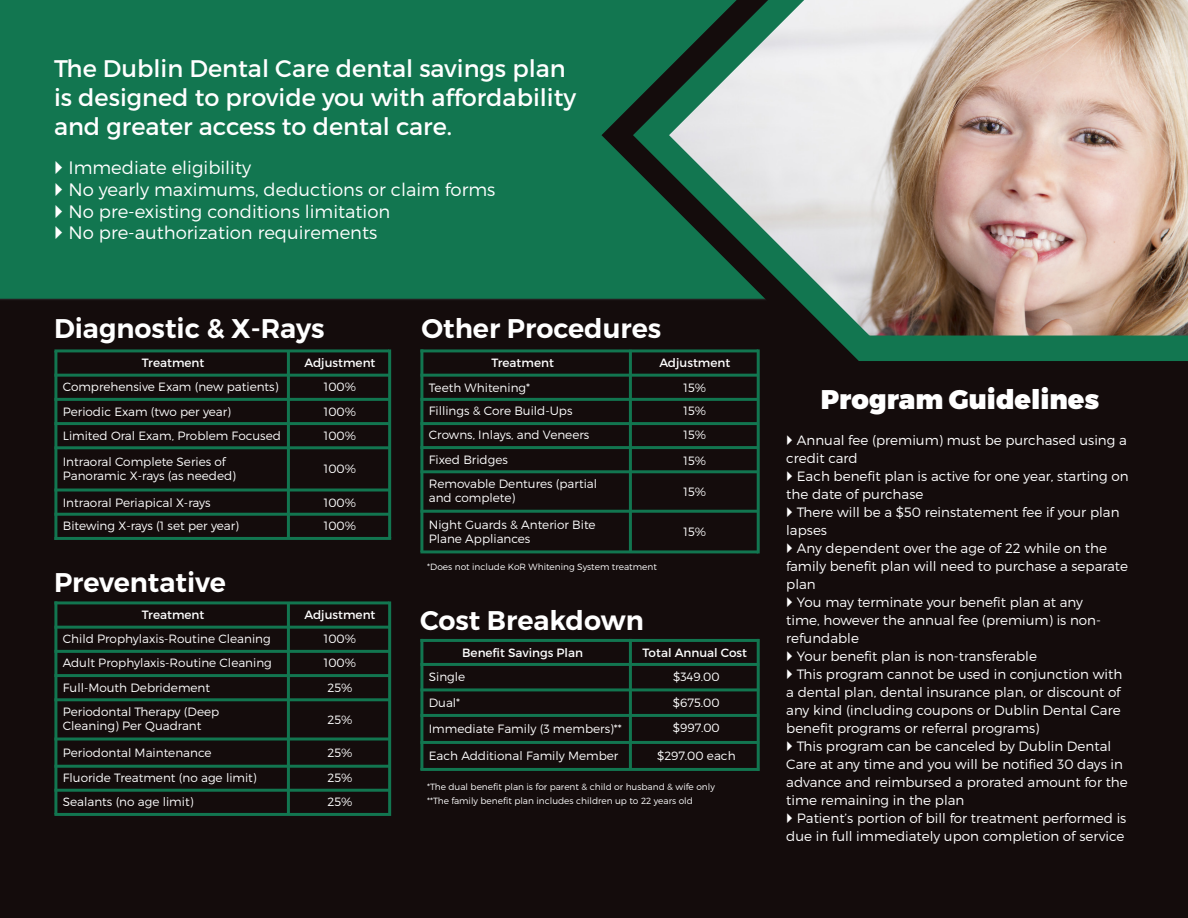
<style>
.page{position:relative;width:1188px;height:918px;background:#140c0c}
.page>*{position:absolute;margin:0;border:0;box-sizing:border-box;transform-origin:0 0}
.t1{font:600 27px "Montserrat";color:#fff}
.t2{font:900 27px "Montserrat";color:#fff}
.t3{font:24px/28.8px "Montserrat";color:#fff}
.t4{font:300 18px "Montserrat";color:#fff}
.t5{font:300 13.5px/18px "Montserrat";color:#fff}
.t6{font:300 12px/14.4px "Montserrat";color:#fff}
.t7{font:12px "Montserrat";color:#fff}
.t8{font:300 9px "Montserrat";color:#fff}
</style>
<div class="page">
<div style="left:0;top:0;width:583px;height:300px;background:#127650"></div>
<svg style="left:583px;top:0;width:177px;height:554px"></svg>
<svg style="left:615px;top:0;width:573px;height:550px"></svg>
<div style="left:824px;top:361px;width:364px;height:176px;background:#140c0c"></div>
<div style="left:860px;top:336px;width:328px;height:25px;background:#127650"></div>
<hr style="left:54px;top:349px;width:335px;height:3px;background:#127650">
<hr style="left:420px;top:349px;width:338px;height:3px;background:#127650">
<hr style="left:54px;top:601px;width:335px;height:3px;background:#127650">
<hr style="left:420px;top:639px;width:339px;height:3px;background:#127650">
<hr style="left:54px;top:351px;width:3px;height:189px;background:#127650">
<hr style="left:420px;top:349px;width:3px;height:203px;background:#127650">
<hr style="left:54px;top:601px;width:3px;height:213px;background:#127650">
<hr style="left:420px;top:639px;width:3px;height:131px;background:#127650">
<hr style="left:287px;top:350px;width:3px;height:188px;background:#127650">
<hr style="left:629px;top:350px;width:3px;height:202px;background:#127650">
<hr style="left:287px;top:603px;width:3px;height:211px;background:#127650">
<hr style="left:629px;top:639px;width:3px;height:131px;background:#127650">
<hr style="left:388px;top:349px;width:3px;height:189px;background:#127650">
<hr style="left:757px;top:349px;width:3px;height:204px;background:#127650">
<hr style="left:388px;top:601px;width:3px;height:215px;background:#127650">
<hr style="left:757px;top:639px;width:3px;height:132px;background:#127650">
<hr style="left:54px;top:374px;width:335px;height:3px;background:#127650">
<hr style="left:420px;top:374px;width:338px;height:3px;background:#127650">
<hr style="left:54px;top:626px;width:335px;height:3px;background:#127650">
<hr style="left:420px;top:663px;width:339px;height:3px;background:#127650">
<hr style="left:54px;top:398px;width:335px;height:3px;background:#127650">
<hr style="left:420px;top:398px;width:338px;height:3px;background:#127650">
<hr style="left:54px;top:650px;width:335px;height:3px;background:#127650">
<hr style="left:420px;top:688px;width:339px;height:3px;background:#127650">
<hr style="left:54px;top:422px;width:335px;height:3px;background:#127650">
<hr style="left:420px;top:422px;width:338px;height:3px;background:#127650">
<hr style="left:420px;top:446px;width:338px;height:3px;background:#127650">
<hr style="left:54px;top:674px;width:335px;height:3px;background:#127650">
<hr style="left:420px;top:714px;width:339px;height:3px;background:#127650">
<hr style="left:54px;top:446px;width:335px;height:3px;background:#127650">
<hr style="left:420px;top:470px;width:338px;height:3px;background:#127650">
<hr style="left:54px;top:698px;width:335px;height:3px;background:#127650">
<hr style="left:54px;top:489px;width:335px;height:3px;background:#127650">
<hr style="left:54px;top:738px;width:335px;height:3px;background:#127650">
<hr style="left:54px;top:513px;width:335px;height:3px;background:#127650">
<hr style="left:420px;top:510px;width:338px;height:3px;background:#127650">
<hr style="left:54px;top:765px;width:335px;height:3px;background:#127650">
<hr style="left:54px;top:789px;width:335px;height:3px;background:#127650">
<hr style="left:420px;top:741px;width:339px;height:3px;background:#127650">
<hr style="left:54px;top:537px;width:337px;height:3px;background:#127650">
<hr style="left:420px;top:550px;width:338px;height:3px;background:#127650">
<hr style="left:54px;top:813px;width:335px;height:3px;background:#127650">
<hr style="left:420px;top:768px;width:339px;height:3px;background:#127650">
<svg style="left:56px;top:161px;width:6px;height:13px"></svg>
<svg style="left:56px;top:183px;width:6px;height:13px"></svg>
<svg style="left:56px;top:204px;width:6px;height:14px"></svg>
<svg style="left:56px;top:226px;width:6px;height:13px"></svg>
<svg style="left:787px;top:435px;width:5px;height:10px"></svg>
<svg style="left:787px;top:471px;width:5px;height:10px"></svg>
<svg style="left:787px;top:507px;width:5px;height:10px"></svg>
<svg style="left:787px;top:543px;width:5px;height:7px"></svg>
<p class="t3" style="left:54px;top:54px;width:524px">The Dublin Dental Care dental savings plan is designed to provide you with affordability and greater access to dental care.</p>
<p class="t4" style="left:68px;top:157px;width:184px">Immediate eligibility</p>
<p class="t4" style="left:68px;top:179px;width:428px">No yearly maximums, deductions or claim forms</p>
<p class="t4" style="left:68px;top:200px;width:323px">No pre-existing conditions limitation</p>
<p class="t4" style="left:68px;top:222px;width:310px">No pre-authorization requirements</p>
<p class="t1" style="left:54px;top:312px;width:272px">Diagnostic &amp; X-Rays</p>
<p class="t1" style="left:422px;top:312px;width:241px">Other Procedures</p>
<p class="t7" style="left:305px;top:356px;width:72px">Adjustment</p>
<p class="t7" style="left:659px;top:355px;width:72px">Adjustment</p>
<p class="t7" style="left:142px;top:356px;width:64px">Treatment</p>
<p class="t7" style="left:491px;top:355px;width:64px">Treatment</p>
<p class="t6" style="left:63px;top:380px;width:217px">Comprehensive Exam (new patients)</p>
<p class="t6" style="left:429px;top:380px;width:103px">Teeth Whitening*</p>
<p class="t6" style="left:324px;top:380px;width:34px">100%</p>
<p class="t6" style="left:684px;top:380px;width:24px">15%</p>
<p class="t6" style="left:63px;top:404px;width:170px">Periodic Exam (two per year)</p>
<p class="t6" style="left:429px;top:404px;width:145px">Fillings &amp; Core Build-Ups</p>
<p class="t6" style="left:324px;top:404px;width:34px">100%</p>
<p class="t6" style="left:684px;top:404px;width:24px">15%</p>
<p class="t6" style="left:63px;top:428px;width:220px">Limited Oral Exam, Problem Focused</p>
<p class="t6" style="left:429px;top:428px;width:162px">Crowns, Inlays, and Veneers</p>
<p class="t6" style="left:324px;top:428px;width:34px">100%</p>
<p class="t6" style="left:684px;top:428px;width:24px">15%</p>
<p class="t6" style="left:63px;top:454px;width:175px">Intraoral Complete Series of<br>Panoramic X-rays (as needed)</p>
<p class="t6" style="left:429px;top:453px;width:81px">Fixed Bridges</p>
<p class="t6" style="left:324px;top:461px;width:34px">100%</p>
<p class="t6" style="left:429px;top:476px;width:170px">Removable Dentures (partial and complete)</p>
<p class="t6" style="left:63px;top:495px;width:149px">Intraoral Periapical X-rays</p>
<p class="t6" style="left:324px;top:495px;width:34px">100%</p>
<p class="t6" style="left:63px;top:518px;width:178px">Bitewing X-rays (1 set per year)</p>
<p class="t6" style="left:429px;top:517px;width:168px">Night Guards &amp; Anterior Bite<br>Plane Appliances</p>
<p class="t6" style="left:324px;top:518px;width:34px">100%</p>
<p class="t1" style="left:54px;top:566px;width:173px">Preventative</p>
<p class="t7" style="left:142px;top:608px;width:64px">Treatment</p>
<p class="t6" style="left:63px;top:632px;width:209px">Child Prophylaxis-Routine Cleaning</p>
<p class="t7" style="left:305px;top:608px;width:72px">Adjustment</p>
<p class="t6" style="left:324px;top:632px;width:34px">100%</p>
<p class="t8" style="left:427px;top:561px;width:231px">*Does not include KoR Whitening System treatment</p>
<p class="t1" style="left:420px;top:603px;width:225px">Cost Breakdown</p>
<p class="t6" style="left:684px;top:453px;width:24px">15%</p>
<p class="t6" style="left:684px;top:484px;width:24px">15%</p>
<p class="t6" style="left:684px;top:524px;width:24px">15%</p>
<p class="t6" style="left:63px;top:655px;width:211px">Adult Prophylaxis-Routine Cleaning</p>
<p class="t6" style="left:324px;top:655px;width:34px">100%</p>
<p class="t7" style="left:462px;top:645px;width:122px">Benefit Savings Plan</p>
<p class="t7" style="left:643px;top:645px;width:106px">Total Annual Cost</p>
<p class="t6" style="left:63px;top:680px;width:149px">Full-Mouth Debridement</p>
<p class="t6" style="left:328px;top:680px;width:27px">25%</p>
<p class="t6" style="left:429px;top:669px;width:38px">Single</p>
<p class="t6" style="left:673px;top:669px;width:48px">$349.00</p>
<p class="t6" style="left:63px;top:704px;width:158px">Periodontal Therapy (Deep<br>Cleaning) Per Quadrant</p>
<p class="t6" style="left:328px;top:712px;width:27px">25%</p>
<p class="t6" style="left:429px;top:695px;width:33px">Dual*</p>
<p class="t6" style="left:429px;top:721px;width:194px">Immediate Family (3 members)**</p>
<p class="t6" style="left:673px;top:695px;width:48px">$675.00</p>
<p class="t6" style="left:673px;top:721px;width:48px">$997.00</p>
<p class="t6" style="left:63px;top:746px;width:150px">Periodontal Maintenance</p>
<p class="t6" style="left:63px;top:770px;width:195px">Fluoride Treatment (no age limit)</p>
<p class="t6" style="left:63px;top:794px;width:132px">Sealants (no age limit)</p>
<p class="t6" style="left:328px;top:746px;width:27px">25%</p>
<p class="t6" style="left:328px;top:770px;width:27px">25%</p>
<p class="t6" style="left:328px;top:794px;width:27px">25%</p>
<p class="t6" style="left:657px;top:749px;width:80px">$297.00 each</p>
<p class="t6" style="left:429px;top:749px;width:191px">Each Additional Family Member</p>
<p class="t8" style="left:427px;top:782px;width:289px">*The dual benefit plan is for parent &amp; child or husband &amp; wife only</p>
<p class="t8" style="left:427px;top:795px;width:267px">**The family benefit plan includes children up to 22 years old</p>
<p class="t2" style="left:821px;top:383px;width:280px">Program Guidelines</p>
<p class="t5" style="left:786px;top:431px;width:342px;text-indent:11px">Annual fee (premium) must be purchased using a credit card</p>
<p class="t5" style="left:786px;top:467px;width:344px;text-indent:11px">Each benefit plan is active for one year, starting on the date of purchase</p>
<p class="t5" style="left:786px;top:503px;width:335px;text-indent:11px">There will be a $50 reinstatement fee if your plan lapses</p>
<p class="t5" style="left:786px;top:539px;width:343px;text-indent:11px">Any dependent over the age of 22 while on the family benefit plan will need to purchase a separate plan</p>
<p class="t5" style="left:786px;top:593px;width:316px;text-indent:11px">You may terminate your benefit plan at any time, however the annual fee (premium) is non&shy;refundable</p>
<p class="t5" style="left:797px;top:647px;width:242px">Your benefit plan is non-transferable</p>
<p class="t5" style="left:786px;top:665px;width:338px;text-indent:11px">This program cannot be used in conjunction with a dental plan, dental insurance plan, or discount of any kind (including coupons or Dublin Dental Care benefit programs or referral programs)</p>
<p class="t5" style="left:786px;top:737px;width:343px;text-indent:11px">This program can be canceled by Dublin Dental Care at any time and you will be notified 30 days in advance and reimbursed a prorated amount for the time remaining in the plan</p>
<p class="t5" style="left:786px;top:809px;width:342px;text-align:right">Patient’s portion of bill for treatment performed is due in full immediately upon completion of service</p>
</div>
